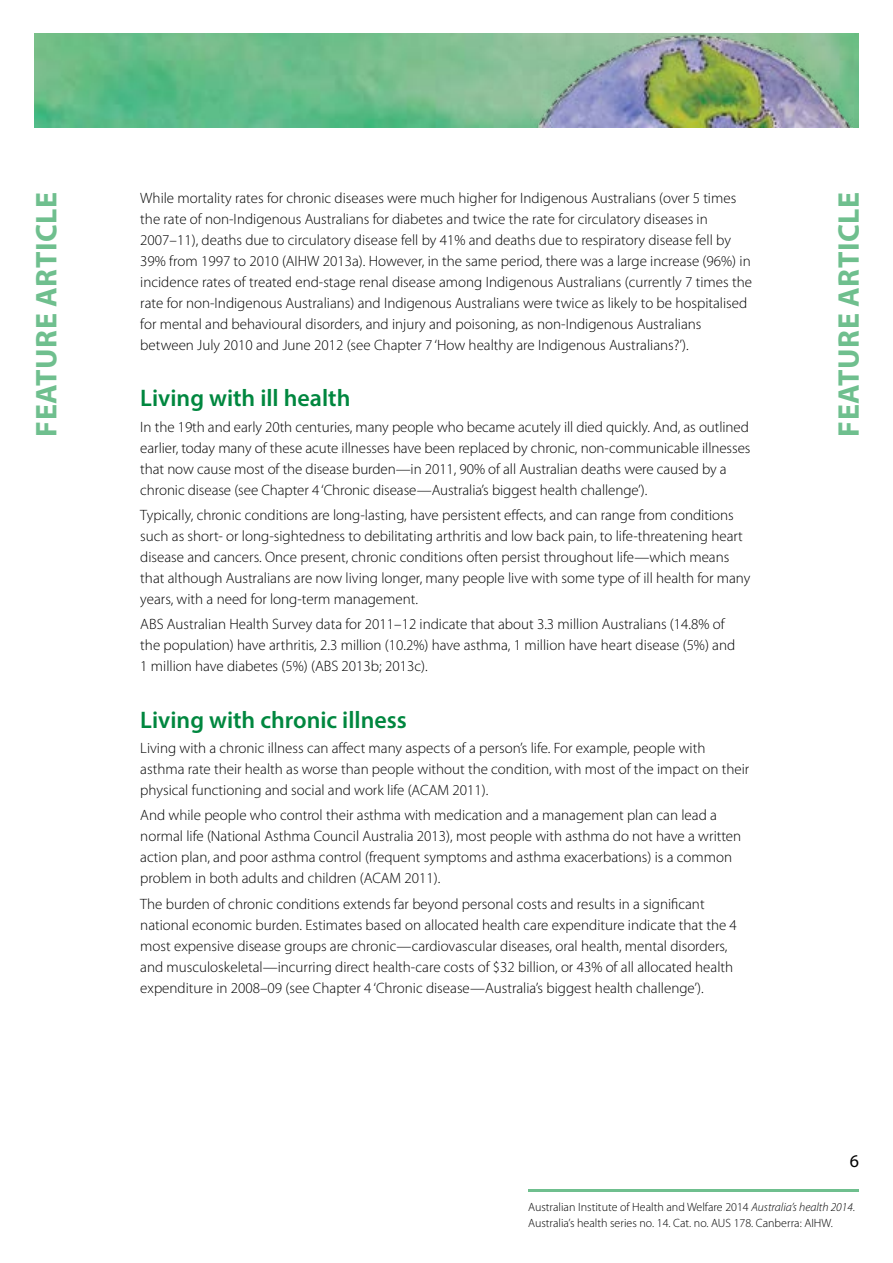
<style>
.page{position:relative;width:893px;height:1263px;background:#fff}
.page>*{position:absolute;margin:0;border:0;box-sizing:border-box;transform-origin:0 0}
.t1{font:700 30px "Myriad Pro";letter-spacing:.02em;color:#6fbf8e}
.BODY_-_Heading_2{font:600 24px "Myriad Pro";color:#00873f}
.t2{font:18px "Myriad Pro";color:#000}
.BODY_-_Text{font:300 15px/21px "Myriad Pro";color:#000}
.t3{font:300 12px/16.5px "Myriad Pro";color:#000}
.s1{font-style:italic}
</style>
<div class="page">
<hr style="left:528px;top:1189px;width:331px;height:2px;background:#6fbf8e">
<img style="left:34px;top:34px;width:825px;height:93px">
<img style="left:530px;top:34px;width:322px;height:93px">
<p class="BODY_-_Text" style="left:140px;top:187px;width:613px">While mortality rates for chronic diseases were much higher for Indigenous Australians (over 5 times the rate of non-Indigenous Australians for diabetes and twice the rate for circulatory diseases in 2007–11), deaths due to circulatory disease fell by 41% and deaths due to respiratory disease fell by 39% from 1997 to 2010 (AIHW 2013a). However, in the same period, there was a large increase (96%) in incidence rates of treated end-stage renal disease among Indigenous Australians (currently 7 times the rate for non-Indigenous Australians) and Indigenous Australians were twice as likely to be hospitalised for mental and behavioural disorders, and injury and poisoning, as non-Indigenous Australians between July 2010 and June 2012 (see Chapter 7 ‘How healthy are Indigenous Australians?’).</p>
<h2 class="BODY_-_Heading_2" style="left:140px;top:383px;width:212px">Living with ill health</h2>
<p class="BODY_-_Text" style="left:140px;top:416px;width:612px">In the 19th and early 20th centuries, many people who became acutely ill died quickly. And, as outlined earlier, today many of these acute illnesses have been replaced by chronic, non-communicable illnesses that now cause most of the disease burden—in 2011, 90% of all Australian deaths were caused by a chronic disease (see Chapter 4 ‘Chronic disease—Australia’s biggest health challenge’).</p>
<p class="BODY_-_Text" style="left:140px;top:504px;width:612px">Typically, chronic conditions are long-lasting, have persistent effects, and can range from conditions such as short- or long-sightedness to debilitating arthritis and low back pain, to life-threatening heart disease and cancers. Once present, chronic conditions often persist throughout life—which means that although Australians are now living longer, many people live with some type of ill health for many years, with a need for long-term management.</p>
<p class="BODY_-_Text" style="left:140px;top:613px;width:596px">ABS Australian Health Survey data for 2011–12 indicate that about 3.3 million Australians (14.8% of the population) have arthritis, 2.3 million (10.2%) have asthma, 1 million have heart disease (5%) and<br>1 million have diabetes (5%) (ABS 2013b; 2013c).</p>
<h2 class="BODY_-_Heading_2" style="left:140px;top:705px;width:268px">Living with chronic illness</h2>
<p class="BODY_-_Text" style="left:140px;top:737px;width:610px">Living with a chronic illness can affect many aspects of a person’s life. For example, people with asthma rate their health as worse than people without the condition, with most of the impact on their physical functioning and social and work life (ACAM 2011).</p>
<p class="BODY_-_Text" style="left:140px;top:805px;width:602px">And while people who control their asthma with medication and a management plan can lead a normal life (National Asthma Council Australia 2013), most people with asthma do not have a written action plan, and poor asthma control (frequent symptoms and asthma exacerbations) is a common problem in both adults and children (ACAM 2011).</p>
<p class="BODY_-_Text" style="left:140px;top:893px;width:598px">The burden of chronic conditions extends far beyond personal costs and results in a significant national economic burden. Estimates based on allocated health care expenditure indicate that the 4 most expensive disease groups are chronic—cardiovascular diseases, oral health, mental disorders, and musculoskeletal—incurring direct health-care costs of $32 billion, or 43% of all allocated health expenditure in 2008–09 (see Chapter 4 ‘Chronic disease—Australia’s biggest health challenge’).</p>
<h1 class="t1" style="left:27px;top:437px;width:246px;rotate:-90deg">FEATURE ARTICLE</h1>
<h1 class="t1" style="left:829px;top:437px;width:246px;rotate:-90deg">FEATURE ARTICLE</h1>
<p class="t2" style="left:850px;top:1150px;width:11px">6</p>
<p class="t3" style="left:528px;top:1198px;width:328px">Australian Institute of Health and Welfare 2014 <span class="s1">Australia’s health 2014</span>.<br>Australia’s health series no. 14. Cat. no. AUS 178. Canberra: AIHW.</p>
</div>
